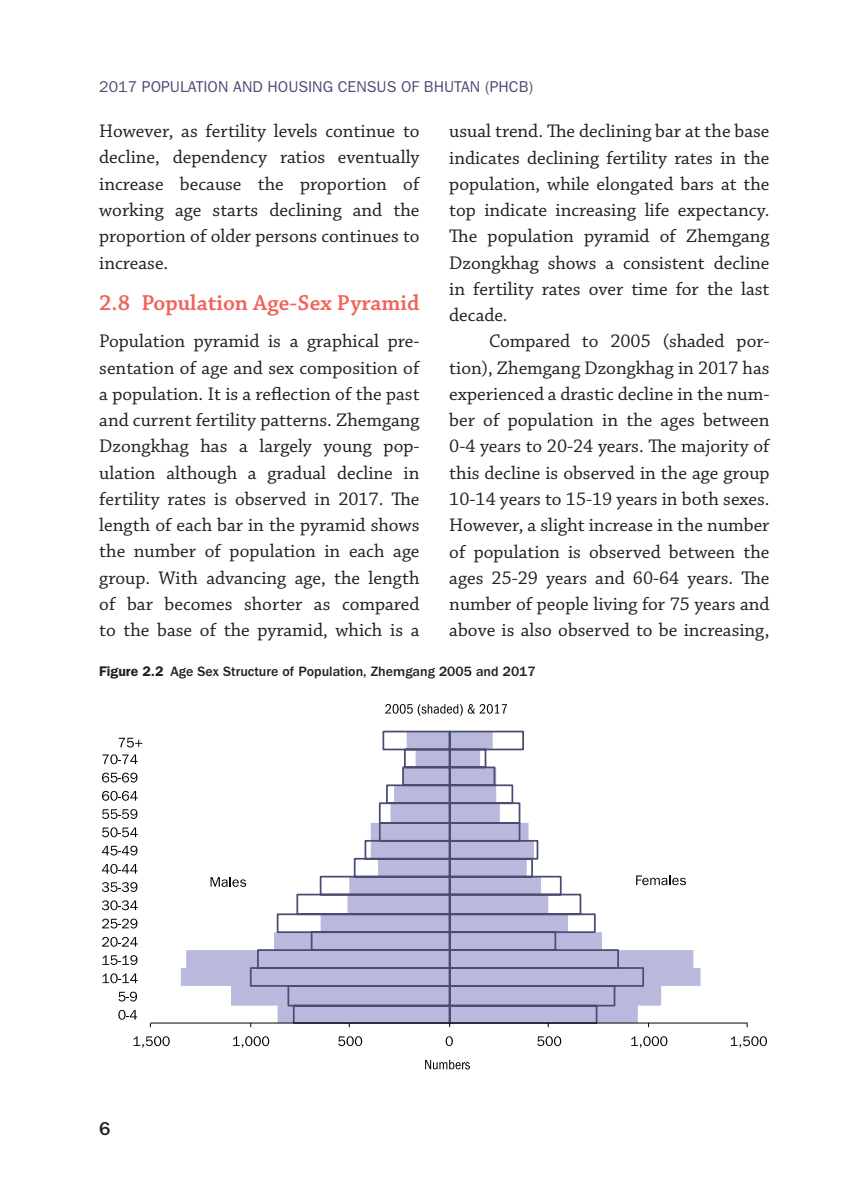
<style>
.page{position:relative;width:844px;height:1191px;background:#fff}
.page>*{position:absolute;margin:0;border:0;box-sizing:border-box;transform-origin:0 0}
.t1{font:600 22.75px "Chaparral Pro";color:#f16259}
.t2{font:19.25px/26.2px "Chaparral Pro";color:#231f20;text-align:justify}
.t3{font:500 19.25px "ITC Franklin Gothic Std";color:#231f20}
.t4{font:15.75px "ITC Franklin Gothic Std";color:#494d72}
.t5{font:500 14px "ITC Franklin Gothic Std";color:#231f20}
.s1{font-weight:600}
</style>
<div class="page">
<svg style="left:181px;top:884px;width:68px;height:122px"></svg>
<svg style="left:644px;top:878px;width:56px;height:128px"></svg>
<svg style="left:249px;top:730px;width:395px;height:294px"></svg>
<hr style="left:150px;top:1022px;width:597px;height:1px;background:#020304">
<svg style="left:133px;top:1036px;width:37px;height:11px"></svg>
<svg style="left:233px;top:1036px;width:36px;height:11px"></svg>
<svg style="left:338px;top:1036px;width:24px;height:10px"></svg>
<svg style="left:445px;top:1036px;width:8px;height:10px"></svg>
<svg style="left:537px;top:1036px;width:24px;height:10px"></svg>
<svg style="left:631px;top:1036px;width:36px;height:11px"></svg>
<svg style="left:730px;top:1036px;width:36px;height:11px"></svg>
<svg style="left:118px;top:1010px;width:19px;height:9px"></svg>
<svg style="left:119px;top:737px;width:23px;height:10px"></svg>
<svg style="left:118px;top:991px;width:19px;height:10px"></svg>
<svg style="left:102px;top:973px;width:36px;height:10px"></svg>
<svg style="left:102px;top:955px;width:35px;height:10px"></svg>
<svg style="left:102px;top:937px;width:36px;height:9px"></svg>
<svg style="left:102px;top:918px;width:35px;height:10px"></svg>
<svg style="left:102px;top:900px;width:36px;height:10px"></svg>
<svg style="left:102px;top:882px;width:35px;height:10px"></svg>
<svg style="left:102px;top:864px;width:36px;height:9px"></svg>
<svg style="left:102px;top:845px;width:35px;height:10px"></svg>
<svg style="left:102px;top:827px;width:36px;height:10px"></svg>
<svg style="left:102px;top:809px;width:35px;height:10px"></svg>
<svg style="left:102px;top:791px;width:36px;height:9px"></svg>
<svg style="left:102px;top:772px;width:35px;height:10px"></svg>
<svg style="left:102px;top:754px;width:36px;height:10px"></svg>
<svg style="left:425px;top:1060px;width:45px;height:9px"></svg>
<svg style="left:385px;top:704px;width:122px;height:12px"></svg>
<svg style="left:210px;top:877px;width:36px;height:10px"></svg>
<svg style="left:636px;top:875px;width:49px;height:10px"></svg>
<p class="t4" style="left:99px;top:77px;width:435px">2017 POPULATION AND HOUSING CENSUS OF BHUTAN (PHCB)</p>
<p class="t2" style="left:99px;top:119px;width:321px">However, as fertility levels continue to decline, dependency ratios eventually increase because the proportion of working age starts declining and the proportion of older persons continues to increase.</p>
<p class="t1" style="left:99px;top:289px;width:321px">2.8 Population Age-Sex Pyramid</p>
<p class="t2" style="left:99px;top:329px;width:322px">Population pyramid is a graphical pre&shy;sentation of age and sex composition of a population. It is a reflection of the past and current fertility patterns. Zhemgang Dzongkhag has a largely young pop&shy;ulation although a gradual decline in fertility rates is observed in 2017. The length of each bar in the pyramid shows the number of population in each age group. With advancing age, the length of bar becomes shorter as compared to the base of the pyramid, which is a</p>
<p class="t2" style="left:449px;top:119px;width:321px">usual trend. The declining bar at the base</p>
<p class="t2" style="left:449px;top:145px;width:321px">indicates declining fertility rates in the</p>
<p class="t2" style="left:449px;top:171px;width:321px">population, while elongated bars at the</p>
<p class="t2" style="left:449px;top:198px;width:321px">top indicate increasing life expectancy.</p>
<p class="t2" style="left:449px;top:224px;width:321px">The population pyramid of Zhemgang</p>
<p class="t2" style="left:449px;top:250px;width:321px">Dzongkhag shows a consistent decline</p>
<p class="t2" style="left:449px;top:276px;width:321px">in fertility rates over time for the last</p>
<p class="t2" style="left:449px;top:303px;width:60px">decade.</p>
<p class="t2" style="left:489px;top:329px;width:282px">Compared to 2005 (shaded por-</p>
<p class="t2" style="left:449px;top:355px;width:321px">tion), Zhemgang Dzongkhag in 2017 has</p>
<p class="t2" style="left:449px;top:381px;width:321px">experienced a drastic decline in the num-</p>
<p class="t2" style="left:449px;top:408px;width:321px">ber of population in the ages between</p>
<p class="t2" style="left:449px;top:434px;width:322px">0-4 years to 20-24 years. The majority of</p>
<p class="t2" style="left:449px;top:460px;width:322px">this decline is observed in the age group</p>
<p class="t2" style="left:449px;top:486px;width:322px">10-14 years to 15-19 years in both sexes.</p>
<p class="t2" style="left:449px;top:513px;width:321px">However, a slight increase in the number</p>
<p class="t2" style="left:449px;top:539px;width:321px">of population is observed between the</p>
<p class="t2" style="left:449px;top:565px;width:321px">ages 25-29 years and 60-64 years. The</p>
<p class="t2" style="left:449px;top:591px;width:321px">number of people living for 75 years and</p>
<p class="t2" style="left:449px;top:618px;width:321px">above is also observed to be increasing,</p>
<p class="t5" style="left:99px;top:663px;width:438px"><span class="s1">Figure 2.2</span> Age Sex Structure of Population, Zhemgang 2005 and 2017</p>
<p class="t3" style="left:99px;top:1117px;width:13px">6</p>
</div>
